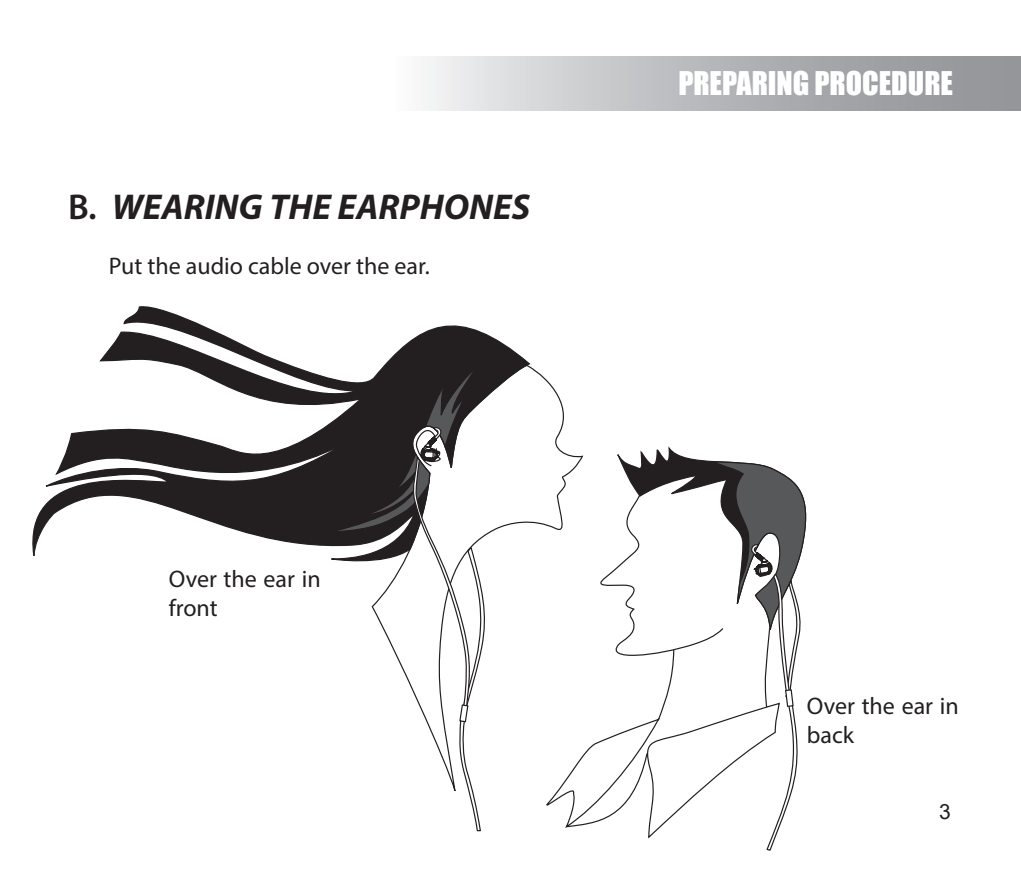
<style>
.page{position:relative;width:1021px;height:893px;background:#fff}
.page>*{position:absolute;margin:0;border:0;box-sizing:border-box;transform-origin:0 0}
.t1{font:italic 700 36px "Myriad Pro";color:#231f20}
.t2{font:30px "Impact";color:#fff}
.t3{font:24px/28.8px "Myriad Pro";color:#231f20}
.t4{font:21px "Arial";color:#231f20}
.s1{font-weight:600;font-style:normal}
</style>
<div class="page">
<div style="left:395px;top:56px;width:625px;height:55px;background:linear-gradient(to right,#f0f1f2,#88898e)"></div>
<svg style="left:531px;top:367px;width:52px;height:163px"></svg>
<svg style="left:32px;top:306px;width:499px;height:250px"></svg>
<svg style="left:319px;top:352px;width:169px;height:480px"></svg>
<svg style="left:546px;top:746px;width:45px;height:83px"></svg>
<svg style="left:591px;top:446px;width:216px;height:405px"></svg>
<p class="t1" style="left:68px;top:183px;width:463px"><span class="s1">B.</span> WEARING THE EARPHONES</p>
<p class="t3" style="left:109px;top:251px;width:322px">Put the audio cable over the ear.</p>
<p class="t3" style="left:169px;top:564px;width:153px">Over the ear in front</p>
<p class="t2" style="left:678px;top:60px;width:276px">PREPARING PROCEDURE</p>
<p class="t3" style="left:807px;top:691px;width:153px">Over the ear in back</p>
<p class="t4" style="left:939px;top:797px;width:13px">3</p>
</div>
